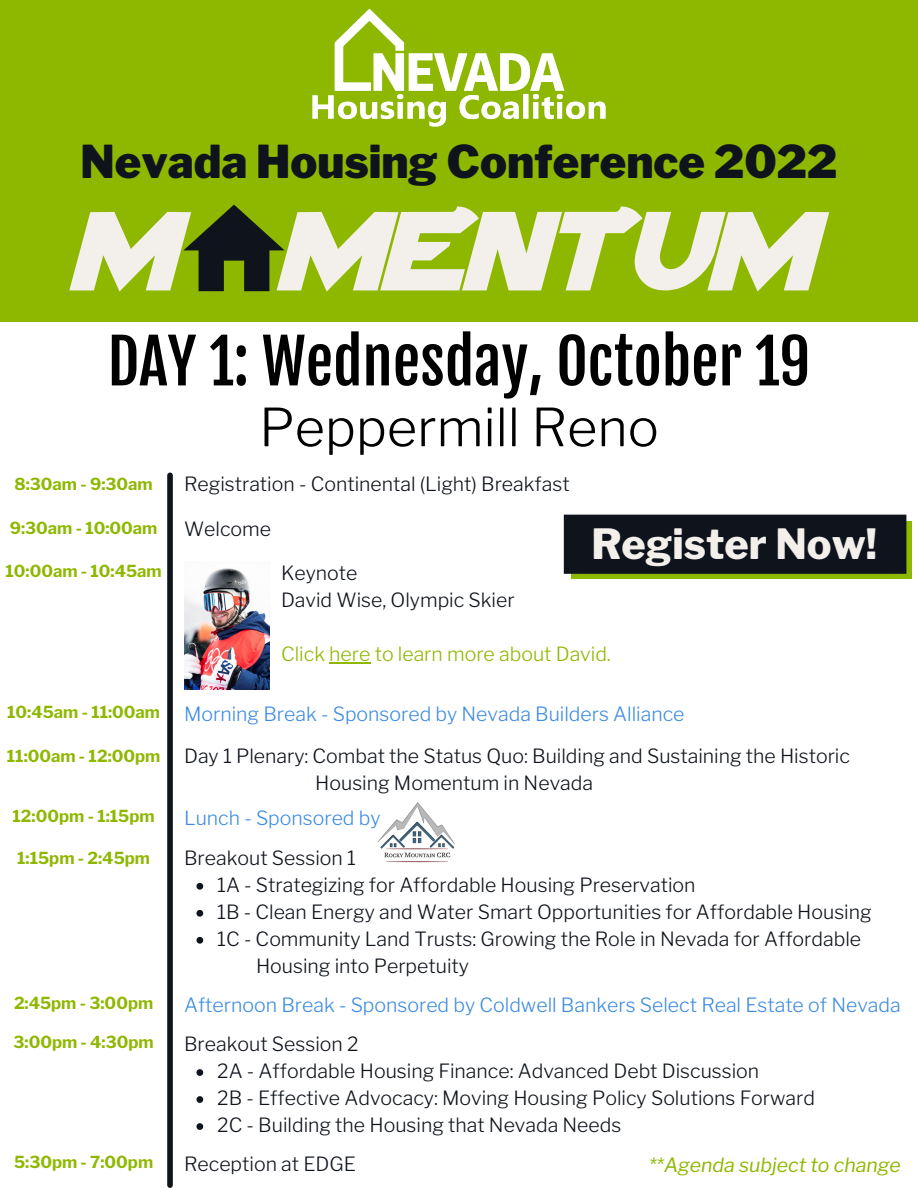
<style>
.page{position:relative;width:918px;height:1188px;background:#fff}
.page>*{position:absolute;margin:0;border:0;box-sizing:border-box;transform-origin:0 0}
.t1{font:italic 700 111.75px "Sigma Five";color:#f3f0ec}
.t2{font:60.9px "Fjalla One";color:#000}
.t3{font:300 52.2px "Libre Franklin";color:#000}
.t4{font:900 45px "Libre Franklin";color:#0f141c}
.t5{font:800 41.4px "Libre Franklin";color:#f3f0ec}
.t6{font:300 19.5px/27px "Libre Franklin";color:#0f141c}
.t7{font:300 19.5px "Libre Franklin";color:#3e8ce1}
.t8{font:300 19.5px "Libre Franklin";color:#8eb800}
.t9{font:italic 19.5px "Libre Franklin";color:#8eb800}
.t10{font:700 16.5px "Libre Franklin";color:#8eb800}
</style>
<div class="page">
<div style="left:0;top:0;width:918px;height:322px;background:#8eb800"></div>
<img style="left:312px;top:8px;width:294px;height:119px">
<svg style="left:183px;top:205px;width:102px;height:86px"></svg>
<div style="left:167px;top:475px;width:6px;height:710px;background:#0f141c"></div>
<img style="left:184px;top:568px;width:86px;height:122px">
<hr style="left:329px;top:662px;width:41px;height:1px;background:#8eb800">
<div style="left:571px;top:522px;width:341px;height:57px;background:#8eb800"></div>
<div style="left:564px;top:515px;width:342px;height:59px;background:#0f141c"></div>
<img style="left:377px;top:802px;width:78px;height:61px">
<svg style="left:196px;top:883px;width:7px;height:7px"></svg>
<svg style="left:196px;top:910px;width:7px;height:7px"></svg>
<svg style="left:196px;top:937px;width:7px;height:7px"></svg>
<svg style="left:196px;top:1069px;width:7px;height:7px"></svg>
<svg style="left:196px;top:1096px;width:7px;height:7px"></svg>
<svg style="left:196px;top:1123px;width:7px;height:7px"></svg>
<h3 class="t4" style="left:81px;top:135px;width:758px">Nevada Housing Conference 2022</h3>
<h1 class="t1" style="left:71px;top:169px;width:743px">M MENTUM</h1>
<h2 class="t2" style="left:107px;top:324px;width:705px">DAY 1: Wednesday, October 19</h2>
<h3 class="t3" style="left:259px;top:396px;width:401px">Peppermill Reno</h3>
<p class="t10" style="left:15px;top:474px;width:140px">8:30am - 9:30am</p>
<p class="t6" style="left:184px;top:470px;width:387px">Registration - Continental (Light) Breakfast</p>
<p class="t10" style="left:10px;top:518px;width:149px">9:30am - 10:00am</p>
<p class="t10" style="left:6px;top:561px;width:158px">10:00am - 10:45am</p>
<p class="t6" style="left:184px;top:515px;width:89px">Welcome</p>
<h3 class="t5" style="left:591px;top:519px;width:287px">Register Now!</h3>
<p class="t6" style="left:281px;top:559px;width:235px">Keynote<br>David Wise, Olympic Skier</p>
<p class="t8" style="left:281px;top:642px;width:331px">Click here to learn more about David.</p>
<p class="t7" style="left:7px;top:702px;width:679px"><sup>10:45am</sup> <sup>-</sup> <sup>11:00am</sup> Morning Break - Sponsored by Nevada Builders Alliance</p>
<p class="t10" style="left:7px;top:746px;width:155px">11:00am - 12:00pm</p>
<p class="t10" style="left:13px;top:806px;width:144px">12:00pm - 1:15pm</p>
<p class="t10" style="left:17px;top:848px;width:134px">1:15pm - 2:45pm</p>
<p class="t6" style="left:315px;top:743px;width:536px;text-indent:-131px">Day 1 Plenary: Combat the Status Quo: Building and Sustaining the Historic<br>Housing Momentum in Nevada</p>
<p class="t7" style="left:184px;top:806px;width:198px">Lunch - Sponsored by</p>
<p class="t6" style="left:184px;top:844px;width:173px">Breakout Session 1</p>
<p class="t6" style="left:217px;top:871px;width:656px">1A - Strategizing for Affordable Housing Preservation<br>1B - Clean Energy and Water Smart Opportunities for Affordable Housing<br>1C - Community Land Trusts: Growing the Role in Nevada for Affordable</p>
<p class="t6" style="left:256px;top:952px;width:214px">Housing into Perpetuity</p>
<p class="t10" style="left:14px;top:993px;width:141px">2:45pm - 3:00pm</p>
<p class="t7" style="left:184px;top:993px;width:718px">Afternoon Break - Sponsored by Coldwell Bankers Select Real Estate of Nevada</p>
<p class="t10" style="left:14px;top:1032px;width:142px">3:00pm - 4:30pm</p>
<p class="t6" style="left:184px;top:1031px;width:176px">Breakout Session 2</p>
<p class="t6" style="left:217px;top:1058px;width:599px">2A - Affordable Housing Finance: Advanced Debt Discussion<br>2B - Effective Advocacy: Moving Housing Policy Solutions Forward<br>2C - Building the Housing that Nevada Needs</p>
<p class="t10" style="left:14px;top:1152px;width:141px">5:30pm - 7:00pm</p>
<p class="t6" style="left:184px;top:1150px;width:173px">Reception at EDGE</p>
<p class="t9" style="left:649px;top:1153px;width:253px">**Agenda subject to change</p>
</div>
